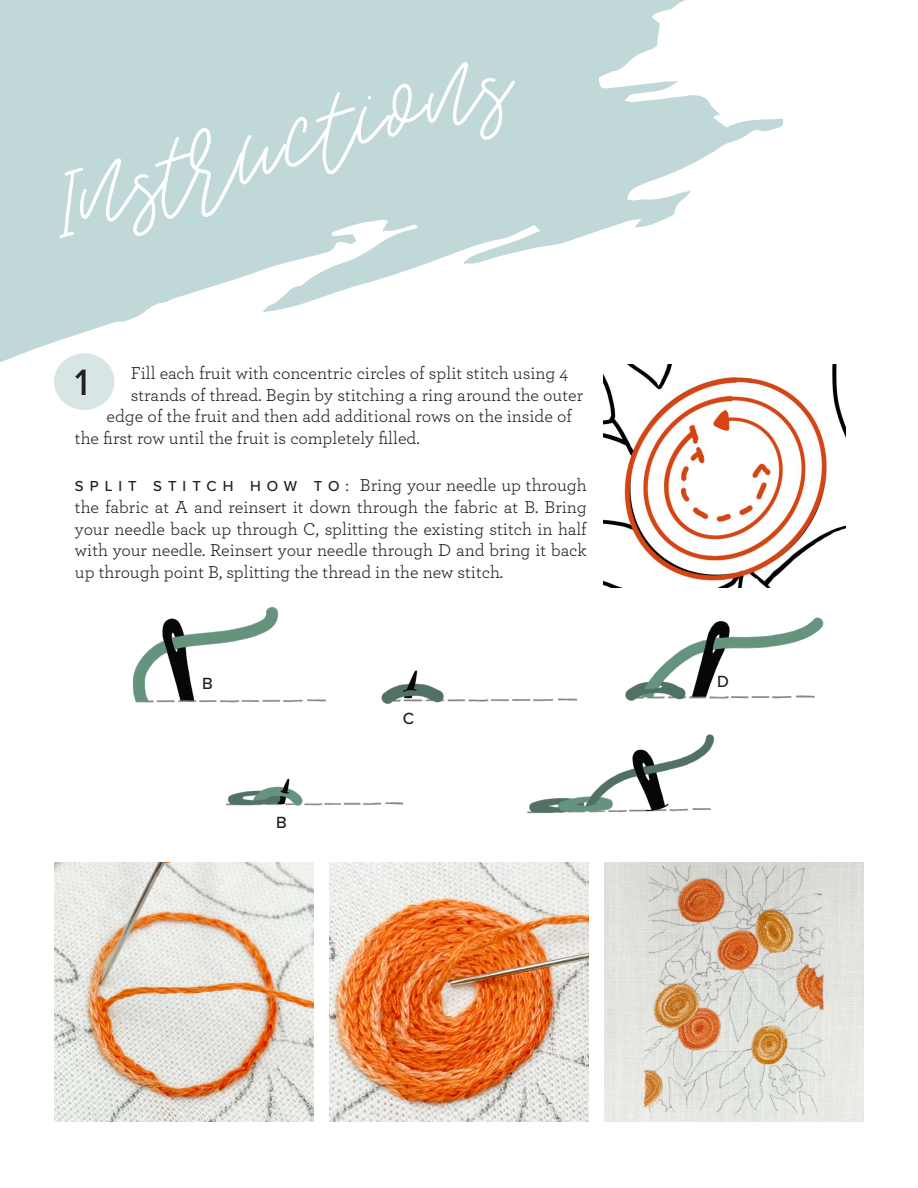
<style>
.page{position:relative;width:918px;height:1188px;background:#fff}
.page>*{position:absolute;margin:0;border:0;box-sizing:border-box;transform-origin:0 0}
.t1{font:106.5px "Summer Avenue";color:#fff}
.t2{font:500 37.95px "Proxima Nova";color:#231f20}
.t3{font:18px/21.6px "Archer";color:#231f20;text-align:justify}
.t4{font:500 16.8px "Proxima Nova";color:#231f20}
.s1{font-family:"Proxima Nova";font-weight:500;font-size:15px}
</style>
<div class="page">
<div style="left:54px;top:353px;width:60px;height:57px;background:#d7e5e4;border-radius:50%"></div>
<svg style="left:0;top:0;width:783px;height:369px"></svg>
<img style="left:603px;top:365px;width:243px;height:223px">
<img style="left:132px;top:606px;width:692px;height:208px">
<img style="left:54px;top:862px;width:259px;height:260px">
<img style="left:329px;top:862px;width:260px;height:260px">
<img style="left:605px;top:862px;width:259px;height:260px">
<p class="t1" style="left:35px;top:147px;width:473px;rotate:-15deg">Instructions</p>
<p class="t2" style="left:75px;top:354px;width:15px">1</p>
<p class="t3" style="left:131px;top:361px;width:439px">Fill each fruit with concentric circles of split stitch using 4</p>
<p class="t3" style="left:131px;top:383px;width:454px">strands of thread. Begin by stitching a ring around the outer</p>
<p class="t3" style="left:106px;top:405px;width:467px">edge of the fruit and then add additional rows on the inside of</p>
<p class="t3" style="left:75px;top:426px;width:346px">the first row until the fruit is completely filled.</p>
<p class="t3" style="left:75px;top:474px;width:513px"><span class="s1">S P L I T S T I T C H H O W T O :</span> Bring your needle up through the fabric at A and reinsert it down through the fabric at B. Bring your needle back up through C, splitting the existing stitch in half with your needle. Reinsert your needle through D and bring it back up through point B, splitting the thread in the new stitch.</p>
<p class="t4" style="left:202px;top:671px;width:12px">B</p>
<p class="t4" style="left:717px;top:669px;width:13px">D</p>
<p class="t4" style="left:403px;top:706px;width:13px">C</p>
<p class="t4" style="left:276px;top:810px;width:12px">B</p>
</div>
